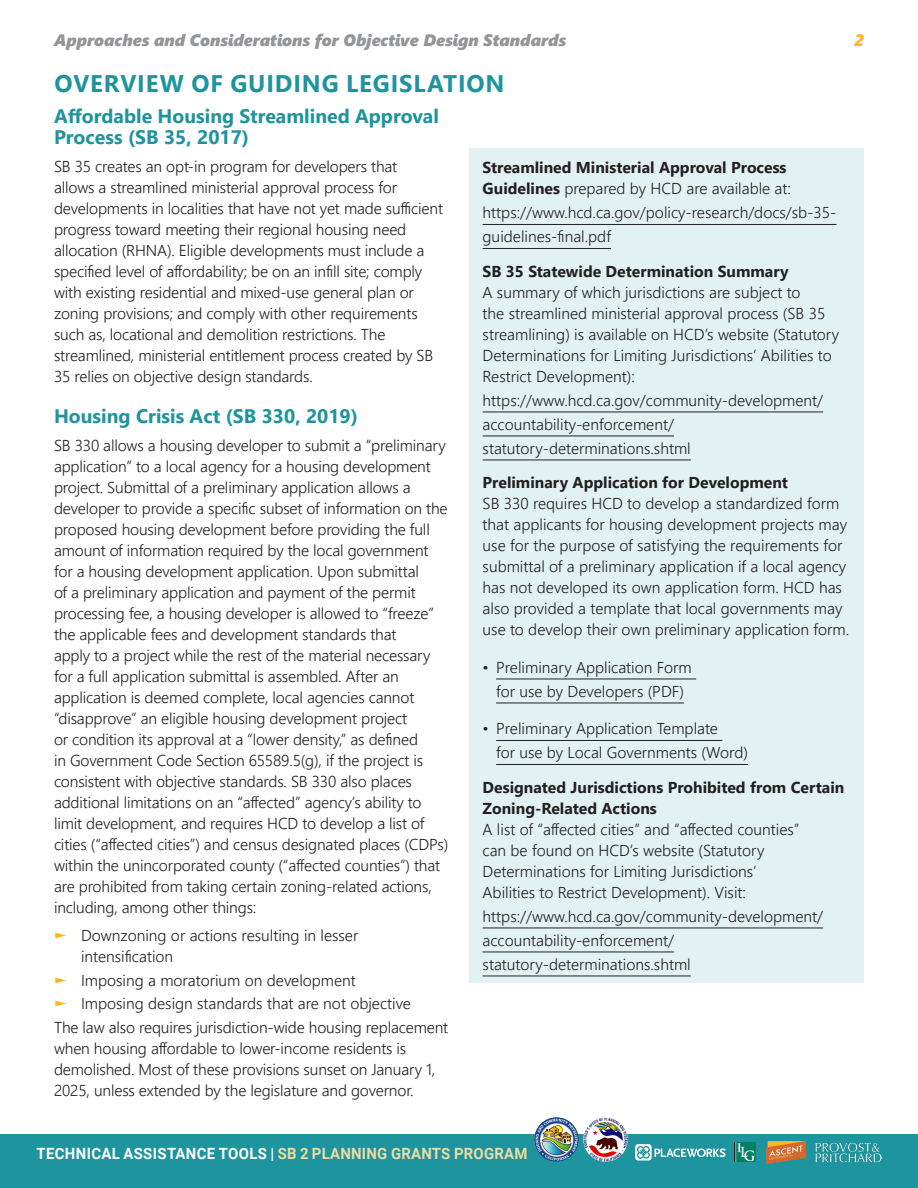
<style>
.page{position:relative;width:918px;height:1188px;background:#fff}
.page>*{position:absolute;margin:0;border:0;box-sizing:border-box;transform-origin:0 0}
.Heading_1{font:700 24px "Segoe UI";letter-spacing:.035em;color:#1e949e}
.Heading_2{font:700 19.5px/21px "Segoe UI";color:#1e949e}
.t1{font:italic 16.5px "Segoe UI Black";color:#939598}
.t2{font:italic 16.5px "Segoe UI Black";color:#ffb526}
.Body{font:300 15.75px/21px "Segoe UI";letter-spacing:-.01em;color:#231f20}
.Body-2{font:700 15.75px/21px "Segoe UI";color:#231f20}
.t3{font:700 15.6px "Roboto";letter-spacing:.015em;color:#fff;scale:.96 1}
.s1{color:#ffb526}
.s2{font-weight:300}
.s3{color:#eedba1}
</style>
<div class="page">
<div style="left:0;top:1134px;width:918px;height:54px;background:#1e949e"></div>
<svg style="left:635px;top:1144px;width:91px;height:17px"></svg>
<img style="left:534px;top:1117px;width:45px;height:45px;border-radius:22px">
<img style="left:583px;top:1117px;width:45px;height:45px;border-radius:22px">
<img style="left:734px;top:1143px;width:22px;height:19px">
<img style="left:767px;top:1141px;width:38px;height:23px">
<img style="left:816px;top:1142px;width:66px;height:21px">
<div style="left:469px;top:148px;width:395px;height:835px;background:#e2f1f2"></div>
<hr style="left:483px;top:224px;width:353px;height:1px;background:#231f20">
<hr style="left:483px;top:248px;width:128px;height:1px;background:#231f20">
<hr style="left:483px;top:412px;width:340px;height:1px;background:#231f20">
<hr style="left:483px;top:436px;width:191px;height:1px;background:#231f20">
<hr style="left:483px;top:460px;width:208px;height:1px;background:#231f20">
<hr style="left:496px;top:679px;width:200px;height:1px;background:#231f20">
<hr style="left:496px;top:703px;width:188px;height:1px;background:#231f20">
<hr style="left:496px;top:740px;width:226px;height:1px;background:#231f20">
<hr style="left:496px;top:764px;width:252px;height:1px;background:#231f20">
<hr style="left:483px;top:928px;width:340px;height:1px;background:#231f20">
<hr style="left:483px;top:952px;width:191px;height:1px;background:#231f20">
<hr style="left:483px;top:976px;width:208px;height:1px;background:#231f20">
<p class="t1" style="left:54px;top:28px;width:514px">Approaches and Considerations for Objective Design Standards</p>
<p class="t2" style="left:855px;top:28px;width:11px">2</p>
<p class="Heading_1" style="left:54px;top:61px;width:452px">OVERVIEW OF GUIDING LEGISLATION</p>
<p class="Heading_2" style="left:54px;top:104px;width:386px">Affordable Housing Streamlined Approval<br>Process (SB 35, 2017)</p>
<p class="Body" style="left:54px;top:154px;width:391px">SB 35 creates an opt-in program for developers that<br>allows a streamlined ministerial approval process for developments in localities that have not yet made sufficient progress toward meeting their regional housing need allocation (RHNA). Eligible developments must include a specified level of affordability; be on an infill site; comply with existing residential and mixed-use general plan or zoning provisions; and comply with other requirements such as, locational and demolition restrictions. The streamlined, ministerial entitlement process created by SB 35 relies on objective design standards.</p>
<p class="Heading_2" style="left:54px;top:404px;width:306px">Housing Crisis Act (SB 330, 2019)</p>
<p class="Body" style="left:54px;top:433px;width:396px">SB 330 allows a housing developer to submit a “preliminary application” to a local agency for a housing development project. Submittal of a preliminary application allows a developer to provide a specific subset of information on the proposed housing development before providing the full amount of information required by the local government for a housing development application. Upon submittal<br>of a preliminary application and payment of the permit processing fee, a housing developer is allowed to “freeze” the applicable fees and development standards that<br>apply to a project while the rest of the material necessary for a full application submittal is assembled. After an application is deemed complete, local agencies cannot “disapprove” an eligible housing development project<br>or condition its approval at a “lower density,” as defined<br>in Government Code Section 65589.5(g), if the project is consistent with objective standards. SB 330 also places additional limitations on an “affected” agency’s ability to limit development, and requires HCD to develop a list of cities (“affected cities”) and census designated places (CDPs) within the unincorporated county (“affected counties”) that are prohibited from taking certain zoning-related actions, including, among other things:</p>
<p class="Body" style="left:81px;top:923px;width:279px;text-indent:-27px"><span class="s1">►</span> Downzoning or actions resulting in lesser intensification</p>
<p class="Body" style="left:54px;top:968px;width:303px"><span class="s1">►</span> Imposing a moratorium on development</p>
<p class="Body" style="left:54px;top:992px;width:359px"><span class="s1">►</span> Imposing design standards that are not objective</p>
<p class="Body" style="left:54px;top:1015px;width:396px">The law also requires jurisdiction-wide housing replacement when housing affordable to lower-income residents is demolished. Most of these provisions sunset on January 1, 2025, unless extended by the legislature and governor.</p>
<p class="Body-2" style="left:483px;top:156px;width:310px">Streamlined Ministerial Approval Process<br>Guidelines <span class="s2">prepared by HCD are available at:</span></p>
<p class="Body" style="left:483px;top:199px;width:355px;line-height:24px">https://www.hcd.ca.gov/policy-research/docs/sb-35- guidelines-final.pdf</p>
<p class="Body-2" style="left:483px;top:260px;width:308px">SB 35 Statewide Determination Summary</p>
<p class="Body" style="left:483px;top:280px;width:358px">A summary of which jurisdictions are subject to<br>the streamlined ministerial approval process (SB 35 streamlining) is available on HCD’s website (Statutory Determinations for Limiting Jurisdictions’ Abilities to Restrict Development):</p>
<p class="Body" style="left:483px;top:387px;width:342px;line-height:24px">https://www.hcd.ca.gov/community-development/ accountability-enforcement/ statutory-determinations.shtml</p>
<p class="Body-2" style="left:483px;top:471px;width:307px">Preliminary Application for Development</p>
<p class="Body" style="left:483px;top:492px;width:368px">SB 330 requires HCD to develop a standardized form that applicants for housing development projects may use for the purpose of satisfying the requirements for submittal of a preliminary application if a local agency has not developed its own application form. HCD has also provided a template that local governments may use to develop their own preliminary application form.</p>
<p class="Body" style="left:483px;top:654px;width:211px;line-height:24px;text-align:center">• Preliminary Application Form for use by Developers (PDF)</p>
<p class="Body" style="left:496px;top:715px;width:253px;line-height:24px;text-indent:-14px">• Preliminary Application Template<br>for use by Local Governments (Word)</p>
<p class="Body-2" style="left:483px;top:776px;width:363px">Designated Jurisdictions Prohibited from Certain<br>Zoning-Related Actions</p>
<p class="Body" style="left:483px;top:817px;width:318px">A list of “affected cities” and “affected counties” can be found on HCD’s website (Statutory Determinations for Limiting Jurisdictions’ Abilities to Restrict Development). Visit:</p>
<p class="Body" style="left:483px;top:903px;width:342px;line-height:24px">https://www.hcd.ca.gov/community-development/ accountability-enforcement/ statutory-determinations.shtml</p>
<p class="t3" style="left:37px;top:1142px;width:513px">TECHNICAL ASSISTANCE TOOLS | <span class="s3">SB 2 PLANNING GRANTS PROGRAM</span></p>
</div>
